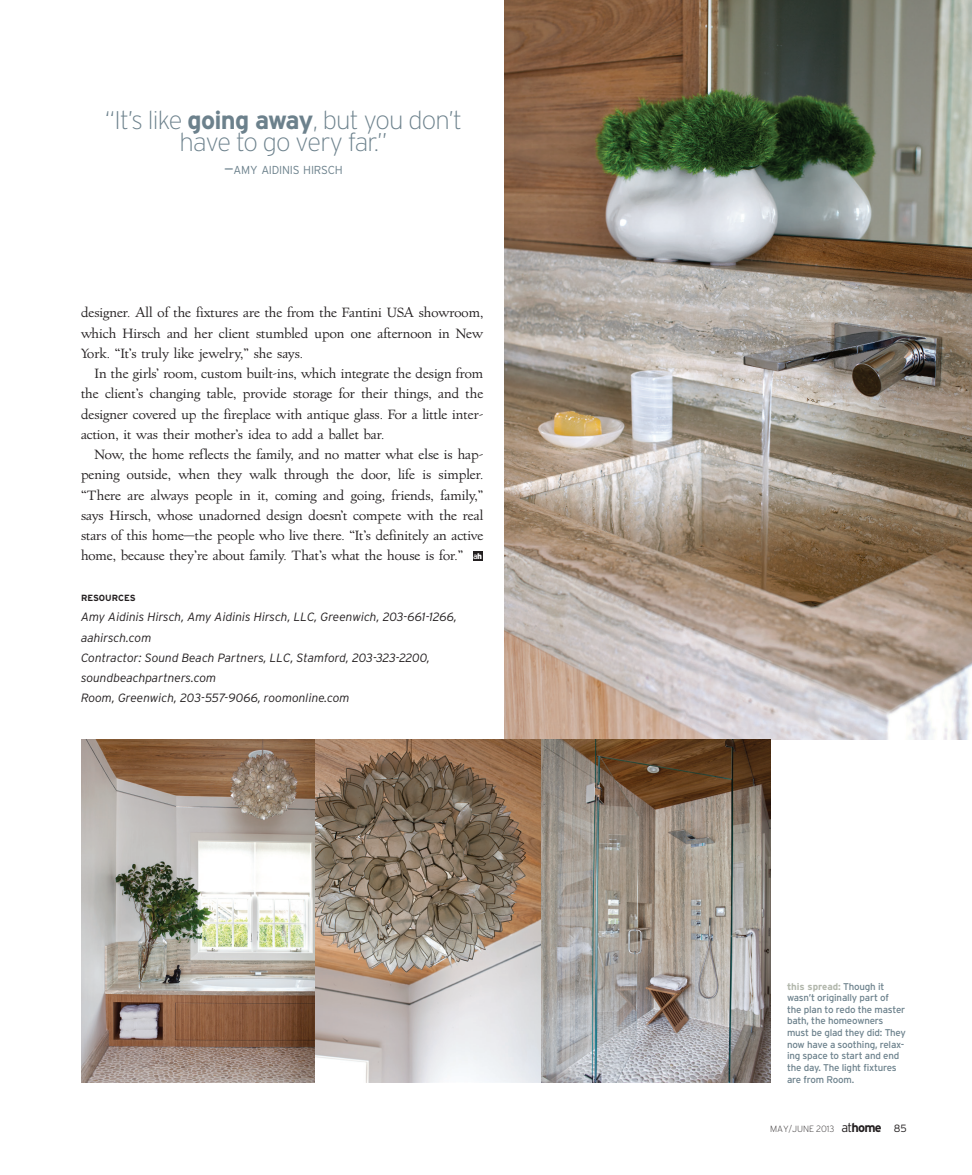
<style>
.page{position:relative;width:972px;height:1175px;background:#fff}
.page>*{position:absolute;margin:0;border:0;box-sizing:border-box;transform-origin:0 0}
.t1{font:200 25.5px/22.5px "Interstate";letter-spacing:-.03em;color:#6c818c;text-align:center}
.t2{font:12.75px/20.2px "Village";color:#231f20;text-align:justify}
.t3{font:italic 300 12px/20.2px "Interstate";color:#231f20}
.t4{font:300 11.55px "Interstate";letter-spacing:-.02em;color:#6c818c}
.t5{font:9.75px/11.6px "Interstate";letter-spacing:-.02em;color:#6c818c}
.t6{font:200 9px "Interstate";letter-spacing:-.01em;color:#231f20}
.t7{font:700 8.85px "Interstate";color:#231f20}
.s1{font-weight:700}
.s2{font-size:16.5px}
.s3{font-weight:700;color:#b2b7ac}
.s4{font-weight:300;font-size:12.75px}
.s5{font-weight:700;font-size:12.75px}
.s6{font-weight:300;font-size:10.5px}
</style>
<div class="page">
<img style="left:505px;top:0;width:467px;height:740px">
<img style="left:81px;top:740px;width:689px;height:342px">
<div style="left:473px;top:551px;width:9px;height:9px;background:#231f20"></div>
<h1 class="t1" style="left:105px;top:109px;width:359px">“It’s like <span class="s1">going away</span>, but you don’t have to go very far.”</h1>
<p class="t4" style="left:224px;top:163px;width:120px"><span class="s2">—</span>AMY AIDINIS HIRSCH</p>
<p class="t2" style="left:81px;top:303px;width:404px">designer. All of the fixtures are the from the Fantini USA showroom, which Hirsch and her client stumbled upon one afternoon in New York. “It’s truly like jewelry,” she says.</p>
<p class="t2" style="left:81px;top:364px;width:404px;text-indent:14px">In the girls’ room, custom built-ins, which integrate the design from the client’s changing table, provide storage for their things, and the designer covered up the fireplace with antique glass. For a little inter&shy;action, it was their mother’s idea to add a ballet bar.</p>
<p class="t2" style="left:81px;top:445px;width:404px;text-indent:14px">Now, the home reflects the family, and no matter what else is hap&shy;pening outside, when they walk through the door, life is simpler. “There are always people in it, coming and going, friends, family,” says Hirsch, whose unadorned design doesn’t compete with the real stars of this home—the people who live there. “It’s definitely an active home, because they’re about family. That’s what the house is for.” <sup>a</sup><sup>h</sup></p>
<p class="t7" style="left:81px;top:593px;width:56px">RESOURCES</p>
<p class="t3" style="left:81px;top:607px;width:377px">Amy Aidinis Hirsch, Amy Aidinis Hirsch, LLC, Greenwich, 203-661-1266, aahirsch.com<br>Contractor: Sound Beach Partners, LLC, Stamford, 203-323-2200, soundbeachpartners.com<br>Room, Greenwich, 203-557-9066, roomonline.com</p>
<p class="t5" style="left:787px;top:980px;width:120px"><span class="s3">this spread:</span> Though it wasn’t originally part of<br>the plan to redo the master bath, the homeowners must be glad they did: They now have a soothing, relax&shy;ing space to start and end the day. The light fixtures are from Room.</p>
<p class="t6" style="left:770px;top:1123px;width:138px">may/june 2013 <span class="s4">at</span><span class="s5">home</span> <span class="s6">85</span></p>
</div>
